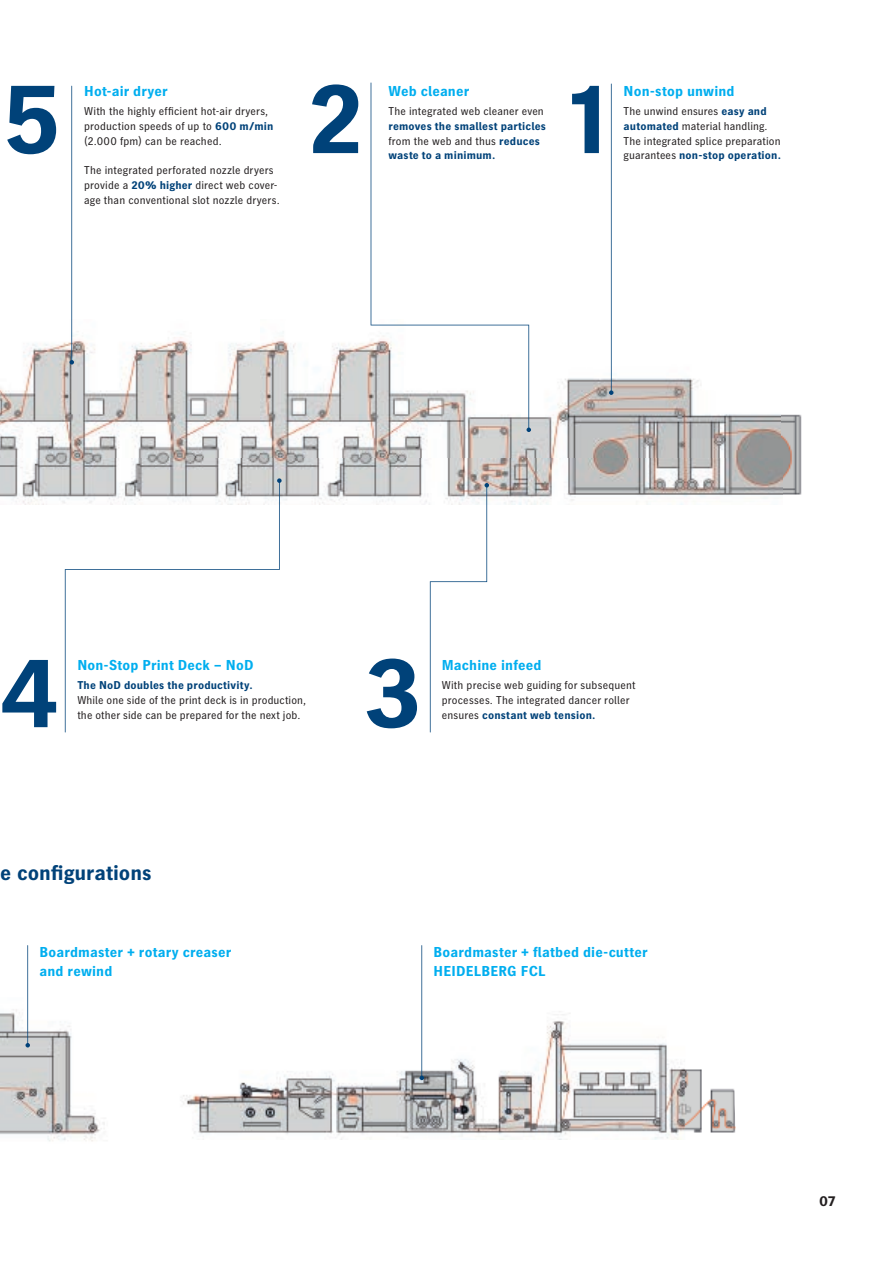
<style>
.page{position:relative;width:893px;height:1263px;background:#fff}
.page>*{position:absolute;margin:0;border:0;box-sizing:border-box;transform-origin:0 0}
.t1{font:700 99px "Heidelberg Gothic Ml";color:#004279}
.t2{font:700 21px "Heidelberg Gothic Ml";color:#004279}
.t3{font:700 14.25px/19.2px "Heidelberg Gothic Ml";letter-spacing:.01em;color:#00aeef}
.t4{font:700 14.25px "Heidelberg Gothic Ml";color:#231f20}
.t5{font:11.25px/14.9px "Heidelberg Gothic Ml";letter-spacing:.015em;color:#231f20}
.t6{font:700 11.25px/14.9px "Heidelberg Gothic Ml";letter-spacing:.015em;color:#004279}
.s1{font-weight:700;color:#004279}
.s2{font-weight:400;color:#231f20}
</style>
<div class="page">
<img style="left:0;top:319px;width:802px;height:185px">
<div style="left:430px;top:485px;width:57px;height:247px;background:#fff"></div>
<svg style="left:484px;top:483px;width:5px;height:4px"></svg>
<svg style="left:65px;top:480px;width:215px;height:252px"></svg>
<svg style="left:277px;top:478px;width:5px;height:5px"></svg>
<hr style="left:71px;top:86px;width:1px;height:277px;background:#004279">
<svg style="left:70px;top:360px;width:4px;height:5px"></svg>
<svg style="left:371px;top:83px;width:158px;height:347px"></svg>
<svg style="left:526px;top:428px;width:5px;height:4px"></svg>
<hr style="left:611px;top:84px;width:1px;height:309px;background:#004279">
<svg style="left:609px;top:390px;width:4px;height:5px"></svg>
<img style="left:182px;top:1000px;width:554px;height:139px">
<hr style="left:421px;top:945px;width:1px;height:133px;background:#004279">
<svg style="left:420px;top:1076px;width:4px;height:4px"></svg>
<img style="left:0;top:997px;width:105px;height:145px">
<hr style="left:27px;top:945px;width:1px;height:101px;background:#004279">
<svg style="left:25px;top:1043px;width:5px;height:4px"></svg>
<h1 class="t1" style="left:3px;top:64px;width:60px">5</h1>
<h1 class="t1" style="left:308px;top:64px;width:57px">2</h1>
<h1 class="t1" style="left:570px;top:64px;width:38px">1</h1>
<p class="t3" style="left:84px;top:82px;width:85px">Hot-air dryer</p>
<p class="t5" style="left:84px;top:104px;width:191px">With the highly efficient hot-air dryers, production speeds of up to <span class="s1">600 m/min </span>(2.000 fpm) can be reached.</p>
<p class="t5" style="left:84px;top:163px;width:197px">The integrated perforated nozzle dryers provide a <span class="s1">20% higher</span> direct web cover&shy;age than conventional slot nozzle dryers.</p>
<p class="t3" style="left:388px;top:82px;width:82px">Web cleaner</p>
<p class="t5" style="left:388px;top:104px;width:157px">The integrated web cleaner even</p>
<p class="t6" style="left:388px;top:119px;width:159px">removes the smallest particles <span class="s2">from the web and thus</span> reduces waste to a minimum.</p>
<p class="t3" style="left:624px;top:82px;width:112px">Non-stop unwind</p>
<p class="t5" style="left:624px;top:104px;width:159px">The unwind ensures <span class="s1">easy and automated</span> material handling.<br>The integrated splice preparation guarantees <span class="s1">non-stop operation.</span></p>
<h1 class="t1" style="left:-1px;top:638px;width:60px">4</h1>
<h1 class="t1" style="left:363px;top:638px;width:60px">3</h1>
<p class="t3" style="left:77px;top:656px;width:178px">Non-Stop Print Deck – NoD</p>
<p class="t6" style="left:77px;top:678px;width:177px">The NoD doubles the productivity.</p>
<p class="t5" style="left:77px;top:693px;width:230px">While one side of the print deck is in production, the other side can be prepared for the next job.</p>
<p class="t3" style="left:442px;top:656px;width:101px">Machine infeed</p>
<p class="t5" style="left:442px;top:678px;width:195px">With precise web guiding for subsequent processes. The integrated dancer roller ensures <span class="s1">constant web tension.</span></p>
<h2 class="t2" style="left:0;top:861px;width:153px">e configurations</h2>
<p class="t3" style="left:40px;top:943px;width:193px">Boardmaster + rotary creaser and rewind</p>
<p class="t3" style="left:434px;top:943px;width:216px">Boardmaster + flatbed die-cutter<br>HEIDELBERG FCL</p>
<p class="t4" style="left:819px;top:1193px;width:18px">07</p>
</div>
